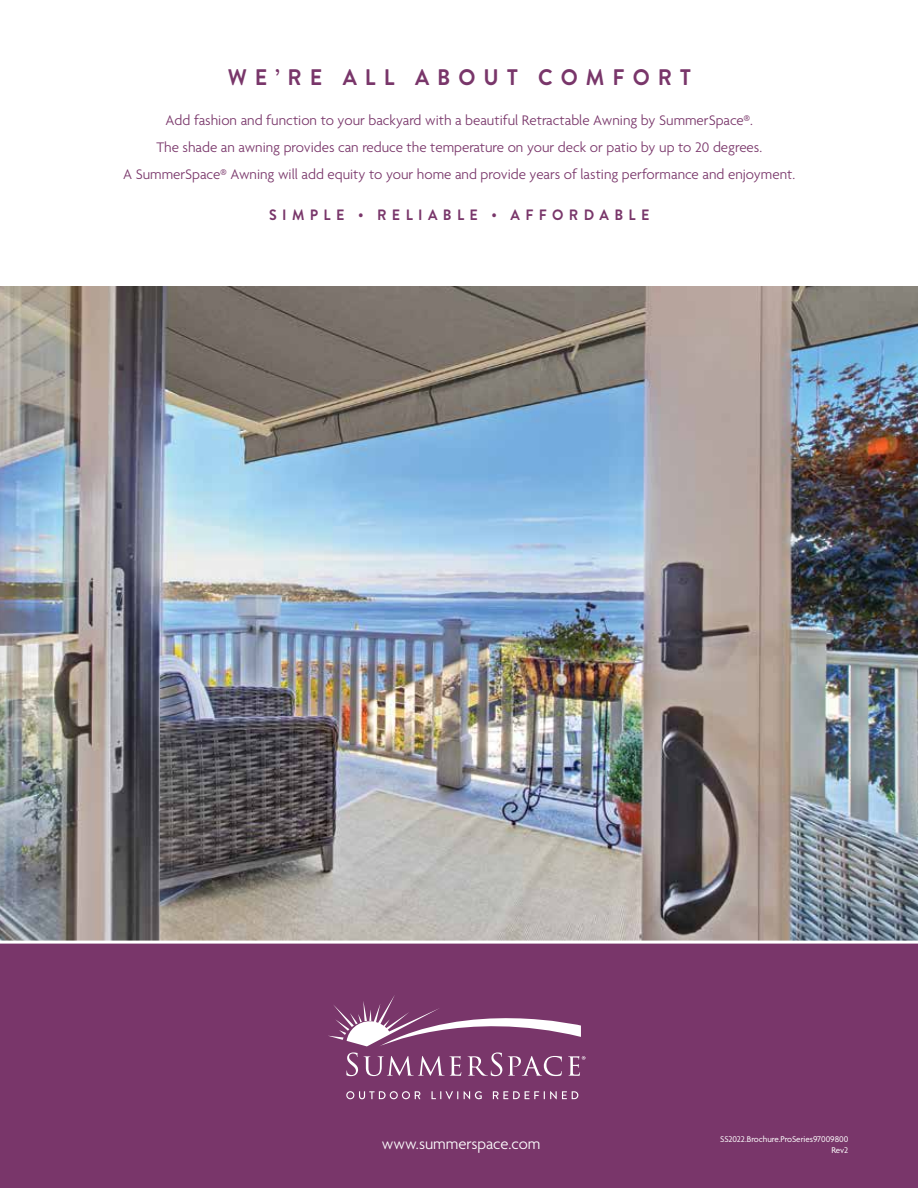
<style>
.page{position:relative;width:918px;height:1188px;background:#fff}
.page>*{position:absolute;margin:0;border:0;box-sizing:border-box;transform-origin:0 0}
.t1{font:700 22.5px "Brandon Grotesque";letter-spacing:.38em;color:#79366a;scale:.95 1}
.t2{font:300 16.5px "Agenda";color:#fff}
.t3{font:300 15px/27px "Agenda";color:#79366a;text-align:center}
.t4{font:700 15px "Brandon Grotesque";letter-spacing:.38em;color:#79366a;scale:.95 1}
.t5{font:9px "Agenda";letter-spacing:-.005em;color:#fff}
</style>
<div class="page">
<div style="left:0;top:897px;width:918px;height:291px;background:#79366a"></div>
<img style="left:0;top:286px;width:918px;height:655px">
<svg style="left:328px;top:995px;width:253px;height:51px"></svg>
<svg style="left:346px;top:1052px;width:239px;height:24px"></svg>
<svg style="left:346px;top:1091px;width:74px;height:8px"></svg>
<svg style="left:432px;top:1091px;width:26px;height:8px"></svg>
<svg style="left:464px;top:1091px;width:18px;height:8px"></svg>
<svg style="left:493px;top:1091px;width:85px;height:8px"></svg>
<hr style="left:0;top:941px;width:918px;height:3px;background:#fff">
<h1 class="t1" style="left:228px;top:61px;width:489px">WE’RE ALL ABOUT COMFORT</h1>
<p class="t3" style="left:123px;top:108px;width:674px">Add fashion and function to your backyard with a beautiful Retractable Awning by SummerSpace®.<br>The shade an awning provides can reduce the temperature on your deck or patio by up to 20 degrees.<br>A SummerSpace® Awning will add equity to your home and provide years of lasting performance and enjoyment.</p>
<p class="t4" style="left:269px;top:204px;width:402px">SIMPLE • RELIABLE • AFFORDABLE</p>
<p class="t5" style="left:720px;top:1135px;width:130px">SS2022.Brochure.ProSeries97009800</p>
<p class="t2" style="left:382px;top:1134px;width:160px">www.summerspace.com</p>
<p class="t5" style="left:831px;top:1146px;width:18px">Rev2</p>
</div>
